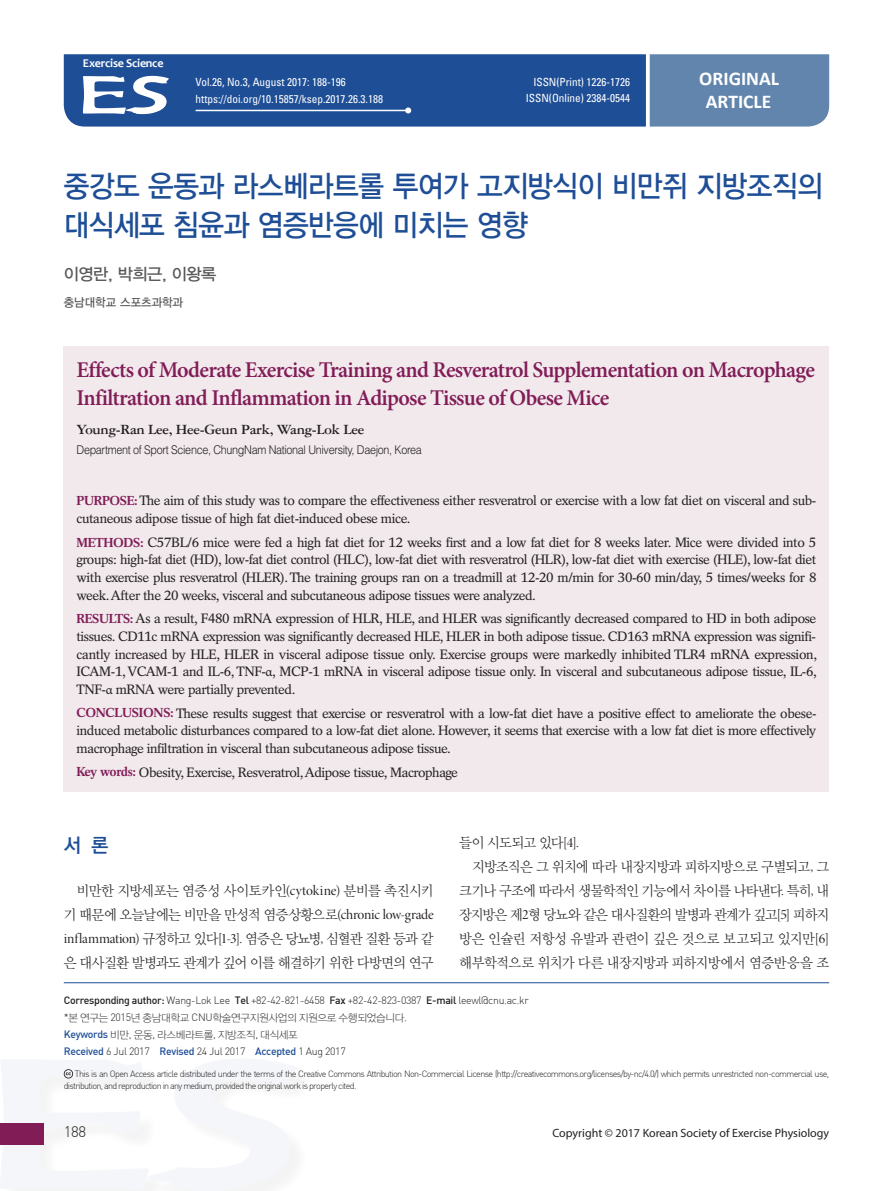
<style>
.page{position:relative;width:893px;height:1191px;background:#fff}
.page>*{position:absolute;margin:0;border:0;box-sizing:border-box;transform-origin:0 0}
.t1{font:30px/39px "YDVYGO33";letter-spacing:-.02em;color:#1e4e96;scale:.93 1}
.t2{font:600 22.5px/27px "Minion Pro";letter-spacing:-.03em;color:#811c57}
.t3{font:700 19.5px/23.4px "Calibri";color:#fff;text-align:center}
.t4{font:19.5px "YDVYGO540";color:#1e4e96}
.t5{font:16.5px "YDVYGO33";letter-spacing:-.025em;color:#57585a}
.t6{font:700 15px "Garamond 3 LT Std";letter-spacing:-.02em;color:#231f20}
.t7{font:15px "Dinlig";color:#231f20}
.t8{font:14.25px/24px "YDVY Mj O12";letter-spacing:-.05em;color:#231f20;text-align:right;scale:.96 1}
.t9{font:14.25px "Minion Pro Disp";letter-spacing:-.005em;color:#231f20}
.t10{font:14.25px "YDVY Mj O12";letter-spacing:-.075em;color:#231f20;scale:.96 1}
.t11{font:14.25px "YDVY Mj O12";letter-spacing:-.03em;color:#231f20;scale:.96 1}
.t12{font:13.5px/17.5px "Rotation LT Std";letter-spacing:-.03em;color:#231f20;text-align:justify}
.t13{font:300 12px "Helvetica LT Std";letter-spacing:-.03em;color:#231f20;scale:.9 1}
.t14{font:12px "Myriad Pro";color:#231f20}
.t15{font:700 12px "Candara";letter-spacing:-.02em;color:#fff}
.t16{font:12px "YDVYGO13";color:#57585a;scale:.95 1}
.t17{font:condensed 11.25px/16.5px "Univers LT Std";color:#fff;text-align:right}
.t18{font:10.5px "Dinlig";letter-spacing:-.03em;color:#231f20}
.t19{font:10.5px/16.8px "YDVYGO11";letter-spacing:-.03em;color:#231f20}
.t20{font:9px/11.9px "Dinlig";letter-spacing:-.07em;color:#231f20}
.s1{font-weight:700;font-size:12.9px;color:#811c57}
.s2{font-family:"Minion Pro"}
.s3{font-family:"Minion Pro Disp"}
.s4{font-family:"YDVY Mj O12"}
.s5{font-family:"Dinmed"}
.s6{font-family:"Dinlig"}
.s7{font-family:"Dinmed";color:#1e4e96}
</style>
<div class="page">
<hr style="left:64px;top:982px;width:765px;height:1px;background:#1e4e96">
<svg style="left:0;top:1059px;width:298px;height:132px"></svg>
<div style="left:64px;top:346px;width:765px;height:445px;background:#f1e9ec"></div>
<svg style="left:64px;top:54px;width:765px;height:73px;background:#3964a0"></svg>
<p class="t15" style="left:83px;top:56px;width:82px">Exercise Science</p>
<p class="t17" style="left:196px;top:74px;width:189px;text-align:left">Vol.26, No.3, August 2017: 188-196 https://doi.org/10.15857/ksep.2017.26.3.188</p>
<p class="t17" style="left:526px;top:73px;width:106px">ISSN(Print) 1226-1726<br>ISSN(Online) 2384-0544</p>
<h3 class="t3" style="left:699px;top:67px;width:81px">ORIGINAL<br>ARTICLE</h3>
<h1 class="t1" style="left:64px;top:165px;width:817px">중강도 운동과 라스베라트롤 투여가 고지방식이 비만쥐 지방조직의 대식세포 침윤과 염증반응에 미치는 영향</h1>
<p class="t5" style="left:64px;top:263px;width:154px">이영란, 박희근, 이왕록</p>
<p class="t16" style="left:64px;top:294px;width:127px">충남대학교 스포츠과학과</p>
<h2 class="t2" style="left:77px;top:357px;width:740px">Effects of Moderate Exercise Training and Resveratrol Supplementation on Macrophage<br>Infiltration and Inflammation in Adipose Tissue of Obese Mice</h2>
<p class="t6" style="left:77px;top:421px;width:289px">Young-Ran Lee, Hee-Geun Park, Wang-Lok Lee</p>
<p class="t13" style="left:77px;top:443px;width:385px">Department of Sport Science, ChungNam National University, Daejon, Korea</p>
<p class="t12" style="left:77px;top:492px;width:741px"><span class="s1">PURPOSE:</span> The aim of this study was to compare the effectiveness either resveratrol or exercise with a low fat diet on visceral and sub&shy;cutaneous adipose tissue of high fat diet-induced obese mice.</p>
<p class="t12" style="left:77px;top:533px;width:741px"><span class="s1">METHODS:</span> C57BL/6 mice were fed a high fat diet for 12 weeks first and a low fat diet for 8 weeks later. Mice were divided into 5 groups: high-fat diet (HD), low-fat diet control (HLC), low-fat diet with resveratrol (HLR), low-fat diet with exercise (HLE), low-fat diet with exercise plus resveratrol (HLER). The training groups ran on a treadmill at 12-20 m/min for 30-60 min/day, 5 times/weeks for 8 week. After the 20 weeks, visceral and subcutaneous adipose tissues were analyzed.</p>
<p class="t12" style="left:77px;top:610px;width:742px"><span class="s1">RESULTS:</span> As a result, F480 mRNA expression of HLR, HLE, and HLER was significantly decreased compared to HD in both adipose tissues. CD11c mRNA expression was significantly decreased HLE, HLER in both adipose tissue. CD163 mRNA expression was signifi&shy;cantly increased by HLE, HLER in visceral adipose tissue only. Exercise groups were markedly inhibited TLR4 mRNA expression, ICAM-1, VCAM-1 and IL-6, TNF-<span class="s2">α</span>, MCP-1 mRNA in visceral adipose tissue only. In visceral and subcutaneous adipose tissue, IL-6, TNF-<span class="s2">α</span> mRNA were partially prevented.</p>
<p class="t12" style="left:77px;top:704px;width:741px"><span class="s1">CONCLUSIONS:</span> These results suggest that exercise or resveratrol with a low-fat diet have a positive effect to ameliorate the obese&shy;induced metabolic disturbances compared to a low-fat diet alone. However, it seems that exercise with a low fat diet is more effectively macrophage infiltration in visceral than subcutaneous adipose tissue.</p>
<p class="t12" style="left:77px;top:763px;width:383px"><span class="s1">Key words:</span> Obesity, Exercise, Resveratrol, Adipose tissue, Macrophage</p>
<h3 class="t4" style="left:64px;top:832px;width:46px">서 론</h3>
<p class="t8" style="left:64px;top:877px;width:387px">비만한 지방세포는 염증성 사이토카인<span class="s3">(cytokine)</span> 분비를 촉진시키 기 때문에 오늘날에는 비만을 만성적 염증상황으로<span class="s3">(chronic low-grade</span></p>
<p class="t9" style="left:64px;top:929px;width:371px">inflammation) <span class="s4">규정하고 있다</span>[1-3]. <span class="s4">염증은 당뇨병</span>, <span class="s4">심혈관 질환 등과 같</span></p>
<p class="t8" style="left:64px;top:949px;width:387px">은 대사질환 발병과도 관계가 깊어 이를 해결하기 위한 다방면의 연구</p>
<p class="t8" style="left:459px;top:829px;width:126px">들이 시도되고 있다<span class="s3">[4].</span></p>
<p class="t8" style="left:472px;top:853px;width:374px">지방조직은 그 위치에 따라 내장지방과 피하지방으로 구별되고<span class="s3">,</span> 그</p>
<p class="t8" style="left:459px;top:877px;width:387px">크기나 구조에 따라서 생물학적인 기능에서 차이를 나타낸다<span class="s3">.</span> 특히<span class="s3">,</span> 내</p>
<p class="t10" style="left:459px;top:904px;width:387px">장지방은 제<span class="s3">2</span>형 당뇨와 같은 대사질환의 발병과 관계가 깊고<span class="s3">[5]</span> 피하지</p>
<p class="t11" style="left:459px;top:928px;width:387px">방은 인슐린 저항성 유발과 관련이 깊은 것으로 보고되고 있지만<span class="s3">[6]</span></p>
<p class="t8" style="left:459px;top:949px;width:387px">해부학적으로 위치가 다른 내장지방과 피하지방에서 염증반응을 조</p>
<p class="t18" style="left:64px;top:994px;width:466px"><span class="s5">Corresponding author:</span> Wang-Lok Lee <span class="s5">Tel</span> +82-42-821-6458 <span class="s5">Fax</span> +82-42-823-0387 <span class="s5">E-mail</span> leewl@cnu.ac.kr</p>
<p class="t19" style="left:64px;top:1008px;width:345px"><span class="s6">*</span>본 연구는 <span class="s6">2015</span>년 충남대학교 <span class="s6">CNU</span>학술연구지원사업의 지원으로 수행되었습니다<span class="s6">.<br></span><span class="s7">Keywords</span> 비만<span class="s6">,</span> 운동<span class="s6">,</span> 라스베라트롤<span class="s6">,</span> 지방조직<span class="s6">,</span> 대식세포</p>
<p class="t18" style="left:64px;top:1044px;width:283px"><span class="s7">Received</span> 6 Jul 2017 <span class="s7">Revised</span> 24 Jul 2017 <span class="s7">Accepted</span> 1 Aug 2017</p>
<p class="t20" style="left:64px;top:1067px;width:767px;text-indent:11px">This is an Open Access article distributed under the terms of the Creative Commons Attribution Non-Commercial License (http://creativecommons.org/licenses/by-nc/4.0/) which permits unrestricted non-commercial use, distribution, and reproduction in any medium, provided the original work is properly cited.</p>
<p class="t7" style="left:64px;top:1122px;width:24px">188</p>
<p class="t14" style="left:552px;top:1125px;width:278px">Copyright © 2017 Korean Society of Exercise Physiology</p>
</div>
